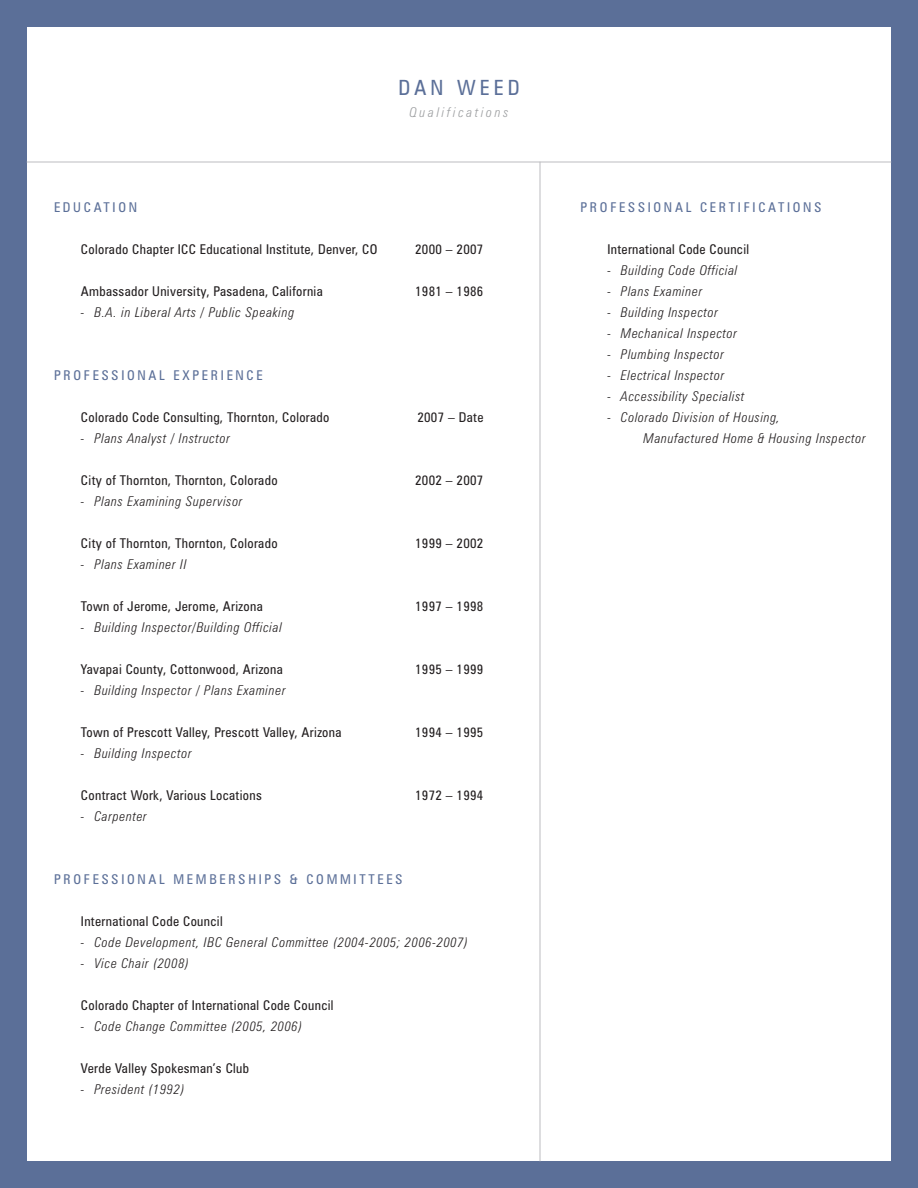
<style>
.page{position:relative;width:918px;height:1188px;background:#5b6f98}
.page>*{position:absolute;margin:0;border:0;box-sizing:border-box;transform-origin:0 0}
.t1{font:condensed 21px "Zurich BT";letter-spacing:.2em;color:#5b6f98}
.t2{font:condensed 13.5px "Zurich BT";letter-spacing:.025em;color:#231f20}
.t3{font:italic 300 condensed 13.5px/21px "Zurich BT";letter-spacing:.05em;color:#231f20}
.t4{font:condensed 13.5px "Zurich BT";letter-spacing:.2em;color:#5b6f98}
.t5{font:italic 300 condensed 13.5px "Zurich BT";letter-spacing:.2em;color:#9d9fa1}
</style>
<div class="page">
<div style="left:27px;top:27px;width:864px;height:1134px;background:#fff"></div>
<hr style="left:540px;top:162px;width:1px;height:999px;background:#bcbdc0">
<hr style="left:27px;top:162px;width:864px;height:1px;background:#bcbdc0">
<h1 class="t1" style="left:398px;top:74px;width:123px">DAN WEED</h1>
<p class="t5" style="left:409px;top:104px;width:101px">Qualifications</p>
<p class="t4" style="left:54px;top:199px;width:85px">EDUCATION</p>
<p class="t2" style="left:81px;top:241px;width:298px">Colorado Chapter ICC Educational Institute, Denver, CO</p>
<p class="t2" style="left:415px;top:241px;width:70px">2000 – 2007</p>
<p class="t2" style="left:81px;top:283px;width:243px">Ambassador University, Pasadena, California</p>
<p class="t2" style="left:415px;top:283px;width:70px">1981 – 1986</p>
<p class="t3" style="left:81px;top:302px;width:215px">- B.A. in Liberal Arts / Public Speaking</p>
<p class="t4" style="left:54px;top:367px;width:210px">PROFESSIONAL EXPERIENCE</p>
<p class="t2" style="left:81px;top:409px;width:250px">Colorado Code Consulting, Thornton, Colorado</p>
<p class="t2" style="left:417px;top:409px;width:68px">2007 – Date</p>
<p class="t3" style="left:81px;top:428px;width:151px">- Plans Analyst / Instructor</p>
<p class="t2" style="left:81px;top:472px;width:198px">City of Thornton, Thornton, Colorado</p>
<p class="t2" style="left:415px;top:472px;width:70px">2002 – 2007</p>
<p class="t3" style="left:81px;top:491px;width:163px">- Plans Examining Supervisor</p>
<p class="t2" style="left:81px;top:535px;width:198px">City of Thornton, Thornton, Colorado</p>
<p class="t2" style="left:415px;top:535px;width:70px">1999 – 2002</p>
<p class="t3" style="left:81px;top:554px;width:107px">- Plans Examiner II</p>
<p class="t2" style="left:81px;top:598px;width:183px">Town of Jerome, Jerome, Arizona</p>
<p class="t2" style="left:415px;top:598px;width:70px">1997 – 1998</p>
<p class="t3" style="left:81px;top:617px;width:202px">- Building Inspector/Building Official</p>
<p class="t2" style="left:81px;top:661px;width:203px">Yavapai County, Cottonwood, Arizona</p>
<p class="t2" style="left:415px;top:661px;width:70px">1995 – 1999</p>
<p class="t3" style="left:81px;top:680px;width:206px">- Building Inspector / Plans Examiner</p>
<p class="t2" style="left:81px;top:724px;width:262px">Town of Prescott Valley, Prescott Valley, Arizona</p>
<p class="t2" style="left:415px;top:724px;width:70px">1994 – 1995</p>
<p class="t3" style="left:81px;top:743px;width:112px">- Building Inspector</p>
<p class="t2" style="left:81px;top:787px;width:182px">Contract Work, Various Locations</p>
<p class="t2" style="left:415px;top:787px;width:70px">1972 – 1994</p>
<p class="t3" style="left:81px;top:806px;width:67px">- Carpenter</p>
<p class="t4" style="left:54px;top:871px;width:350px">PROFESSIONAL MEMBERSHIPS &amp; COMMITTEES</p>
<p class="t2" style="left:81px;top:913px;width:143px">International Code Council</p>
<p class="t3" style="left:81px;top:932px;width:389px">- Code Development, IBC General Committee (2004-2005; 2006-2007)</p>
<p class="t3" style="left:81px;top:953px;width:110px">- Vice Chair (2008)</p>
<p class="t2" style="left:81px;top:997px;width:254px">Colorado Chapter of International Code Council</p>
<p class="t3" style="left:81px;top:1016px;width:223px">- Code Change Committee (2005, 2006)</p>
<p class="t2" style="left:81px;top:1060px;width:170px">Verde Valley Spokesman’s Club</p>
<p class="t3" style="left:81px;top:1079px;width:105px">- President (1992)</p>
<p class="t4" style="left:580px;top:199px;width:242px">PROFESSIONAL CERTIFICATIONS</p>
<p class="t2" style="left:607px;top:241px;width:143px">International Code Council</p>
<p class="t3" style="left:607px;top:260px;width:132px">- Building Code Official</p>
<p class="t3" style="left:607px;top:281px;width:96px">- Plans Examiner</p>
<p class="t3" style="left:607px;top:302px;width:112px">- Building Inspector</p>
<p class="t3" style="left:607px;top:323px;width:131px">- Mechanical Inspector</p>
<p class="t3" style="left:607px;top:344px;width:118px">- Plumbing Inspector</p>
<p class="t3" style="left:607px;top:365px;width:118px">- Electrical Inspector</p>
<p class="t3" style="left:607px;top:386px;width:139px">- Accessibility Specialist</p>
<p class="t3" style="left:644px;top:407px;width:224px;text-indent:-36px">- Colorado Division of Housing,<br>Manufactured Home &amp; Housing Inspector</p>
</div>
